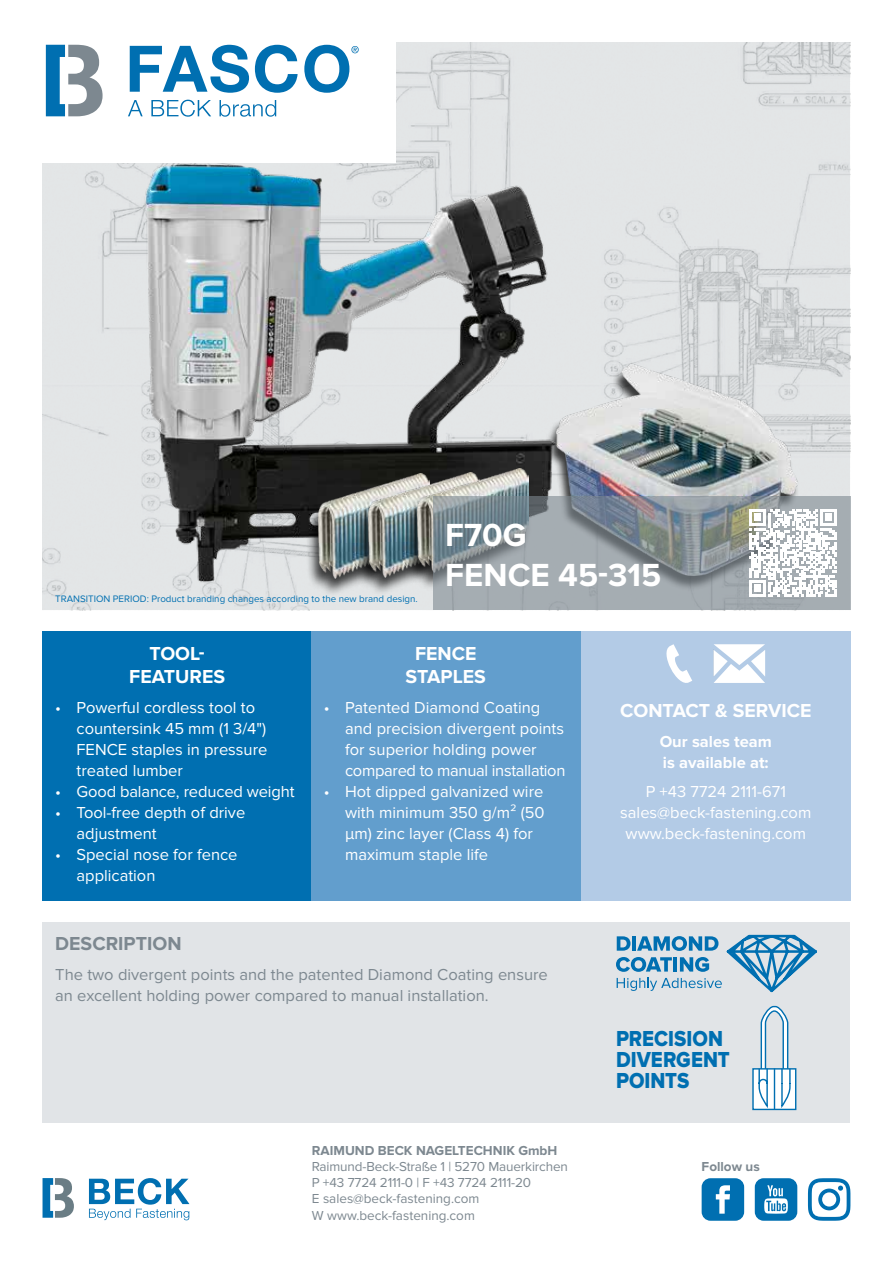
<style>
.page{position:relative;width:893px;height:1263px;background:#fff}
.page>*{position:absolute;margin:0;border:0;box-sizing:border-box;transform-origin:0 0}
.t1{font:700 33.15px/39.8px "Proxima Nova";color:#fff}
.t2{font:22.5px/21px "Proxima Nova Extrabld";color:#006fb1;scale:.9 1}
.t3{font:700 19.5px/23.4px "Proxima Nova";color:#fff;text-align:center}
.t4{font:700 19.5px "Proxima Nova";color:#7d8890}
.t5{font:16.5px/21px "Proxima Nova";color:#fff}
.t6{font:16.5px/21px "Proxima Nova";color:#7d8890}
.t7{font:700 16.5px/21px "Proxima Nova";color:#fff}
.t8{font:13.5px/16.2px "Proxima Nova";letter-spacing:-.01em;color:#7d8890}
.t9{font:700 13.5px "Proxima Nova";color:#7d8890}
.t10{font:9.75px "Proxima Nova";color:#006fb1}
</style>
<div class="page">
<div style="left:43px;top:631px;width:269px;height:270px;background:#006fb1"></div>
<div style="left:43px;top:922px;width:807px;height:201px;background:#e1e4e7"></div>
<div style="left:312px;top:631px;width:269px;height:270px;background:#629ecd"></div>
<div style="left:581px;top:631px;width:269px;height:270px;background:#b3cbe6"></div>
<svg style="left:702px;top:1178px;width:42px;height:43px;background:#2a86bd"></svg>
<svg style="left:808px;top:1178px;width:42px;height:43px"></svg>
<svg style="left:43px;top:43px;width:807px;height:567px;background:#dee1e2"></svg>
<img style="left:651px;top:356px;width:195px;height:140px">
<img style="left:42px;top:125px;width:609px;height:481px">
<div style="left:305px;top:477px;width:129px;height:120px;background:#000;opacity:.75"></div>
<img style="left:319px;top:474px;width:49px;height:104px">
<div style="left:354px;top:476px;width:129px;height:120px;background:#000;opacity:.75"></div>
<img style="left:368px;top:473px;width:35px;height:104px">
<div style="left:403px;top:471px;width:129px;height:120px;background:#000;opacity:.75"></div>
<img style="left:417px;top:468px;width:111px;height:104px">
<svg style="left:89px;top:1178px;width:100px;height:42px"></svg>
<svg style="left:43px;top:1178px;width:31px;height:40px"></svg>
<svg style="left:432px;top:496px;width:418px;height:114px;background:#919aa0"></svg>
<svg style="left:749px;top:509px;width:88px;height:87px"></svg>
<svg style="left:666px;top:644px;width:26px;height:39px"></svg>
<svg style="left:713px;top:644px;width:52px;height:39px"></svg>
<div style="left:0;top:0;width:395px;height:162px;background:#fff"></div>
<svg style="left:128px;top:100px;width:15px;height:16px"></svg>
<svg style="left:151px;top:100px;width:60px;height:17px"></svg>
<svg style="left:220px;top:100px;width:56px;height:17px"></svg>
<svg style="left:130px;top:45px;width:119px;height:48px"></svg>
<svg style="left:255px;top:45px;width:43px;height:48px"></svg>
<svg style="left:304px;top:45px;width:55px;height:48px"></svg>
<svg style="left:46px;top:45px;width:57px;height:71px"></svg>
<svg style="left:752px;top:1068px;width:44px;height:42px"></svg>
<svg style="left:755px;top:1005px;width:42px;height:216px"></svg>
<svg style="left:616px;top:935px;width:201px;height:57px"></svg>
<p class="t10" style="left:55px;top:593px;width:364px">TRANSITION PERIOD: Product branding changes according to the new brand design.</p>
<h1 class="t1" style="left:445px;top:516px;width:218px">F70G<br>FENCE 45-315</h1>
<p class="t3" style="left:129px;top:642px;width:97px">TOOL-<br>FEATURES</p>
<p class="t5" style="left:77px;top:697px;width:192px;text-indent:-21px">• Powerful cordless tool to countersink 45 mm (1 3/4")<br>FENCE staples in pressure treated lumber</p>
<p class="t5" style="left:55px;top:781px;width:241px">• Good balance, reduced weight</p>
<p class="t5" style="left:77px;top:802px;width:170px;text-indent:-21px">• Tool-free depth of drive adjustment</p>
<p class="t5" style="left:77px;top:844px;width:163px;text-indent:-21px">• Special nose for fence application</p>
<p class="t3" style="left:406px;top:642px;width:82px">FENCE<br>STAPLES</p>
<p class="t5" style="left:345px;top:697px;width:222px;text-indent:-21px">• Patented Diamond Coating and precision divergent points for superior holding power compared to manual installation</p>
<p class="t5" style="left:345px;top:781px;width:201px;text-indent:-21px">• Hot dipped galvanized wire with minimum 350 g/m² (50 μm) zinc layer (Class 4) for maximum staple life</p>
<p class="t4" style="left:55px;top:932px;width:128px">DESCRIPTION</p>
<p class="t6" style="left:55px;top:964px;width:494px">The two divergent points and the patented Diamond Coating ensure an excellent holding power compared to manual installation.</p>
<p class="t9" style="left:312px;top:1142px;width:247px">RAIMUND BECK NAGELTECHNIK GmbH</p>
<p class="t8" style="left:312px;top:1158px;width:258px">Raimund-Beck-Straße 1 | 5270 Mauerkirchen P +43 7724 2111-0 | F +43 7724 2111-20<br>E sales@beck-fastening.com<br>W www.beck-fastening.com</p>
<p class="t3" style="left:620px;top:699px;width:193px">CONTACT &amp; SERVICE</p>
<p class="t7" style="left:660px;top:731px;width:114px">Our sales team is available at:</p>
<p class="t5" style="left:620px;top:781px;width:193px;text-align:center">P +43 7724 2111-671 sales@beck-fastening.com www.beck-fastening.com</p>
<h2 class="t2" style="left:616px;top:1028px;width:128px">PRECISION<br>DIVERGENT<br>POINTS</h2>
<p class="t9" style="left:702px;top:1159px;width:60px">Follow us</p>
</div>
